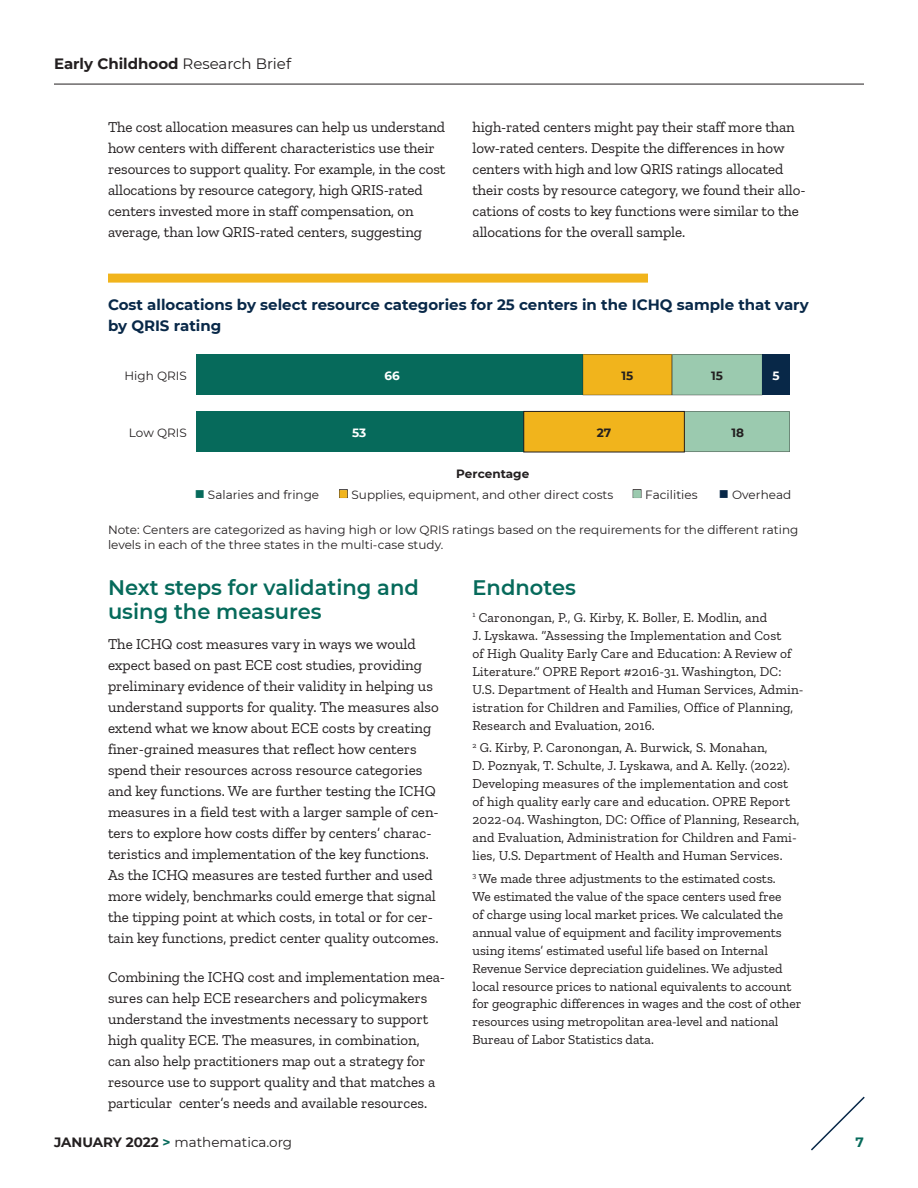
<style>
.page{position:relative;width:918px;height:1188px;background:#fff}
.page>*{position:absolute;margin:0;border:0;box-sizing:border-box;transform-origin:0 0}
.t1{font:600 21px/24px "Montserrat";color:#066a5b}
.t2{font:15px/21px "Zilla Slab";color:#231f20}
.t3{font:700 15px/21px "Montserrat";color:#082848}
.t4{font:700 15px "Montserrat";color:#231f20}
.BibEntry{font:13.5px/18px "Zilla Slab";letter-spacing:.005em;color:#231f20}
.t5{font:13.5px "Montserrat";color:#231f20}
.t6{font:700 13.5px "Montserrat";color:#066a5b}
.t7{font:13.5px "Wingdings";color:#066a5b}
.t8{font:12px/15px "Montserrat";color:#231f20}
.t9{font:700 12px "Montserrat";color:#231f20}
.t10{font:700 12px "Montserrat";color:#fff}
.s1{font-weight:400}
.s2{color:#9bcaaf}
.s3{color:#f1b41c}
.s4{color:#082848}
.s5{font-weight:700}
.s6{font-weight:700;color:#066a5b}
</style>
<div class="page">
<svg style="left:811px;top:1096px;width:54px;height:55px"></svg>
<hr style="left:54px;top:84px;width:810px;height:1px;background:#231f20">
<div style="left:196px;top:355px;width:594px;height:40px;background:#066a5b"></div>
<div style="left:633px;top:490px;width:8px;height:8px;border:1px solid #231f20"></div>
<div style="left:762px;top:355px;width:28px;height:40px;background:#082848"></div>
<div style="left:339px;top:490px;width:9px;height:8px;border:1px solid #231f20"></div>
<svg style="left:583px;top:355px;width:179px;height:40px;background:#c4bd65"></svg>
<div style="left:196px;top:411px;width:594px;height:41px;background:#066a5b"></div>
<div style="left:685px;top:411px;width:105px;height:41px;background:#9bcaaf"></div>
<div style="left:524px;top:411px;width:160px;height:41px;background:#f1b41c"></div>
<div style="left:524px;top:411px;width:161px;height:41px;border:1px solid #231f20"></div>
<div style="left:108px;top:274px;width:540px;height:9px;background:#f1b41c"></div>
<p class="t4" style="left:54px;top:52px;width:239px">Early Childhood <span class="s1">Research Brief</span></p>
<p class="t2" style="left:108px;top:116px;width:339px">The cost allocation measures can help us understand how centers with different characteristics use their resources to support quality. For example, in the cost allocations by resource category, high QRIS-rated centers invested more in staff compensation, on average, than low QRIS-rated centers, suggesting</p>
<p class="t2" style="left:472px;top:116px;width:335px">high-rated centers might pay their staff more than low-rated centers. Despite the differences in how centers with high and low QRIS ratings allocated their costs by resource category, we found their allo&shy;cations of costs to key functions were similar to the allocations for the overall sample.</p>
<p class="t3" style="left:108px;top:293px;width:702px">Cost allocations by select resource categories for 25 centers in the ICHQ sample that vary by QRIS rating</p>
<p class="t8" style="left:125px;top:368px;width:64px">High QRIS</p>
<p class="t10" style="left:385px;top:367px;width:17px">66</p>
<p class="t9" style="left:711px;top:367px;width:13px">15</p>
<p class="t10" style="left:772px;top:367px;width:9px">5</p>
<p class="t9" style="left:621px;top:367px;width:13px">15</p>
<p class="t8" style="left:129px;top:424px;width:60px">Low QRIS</p>
<p class="t10" style="left:352px;top:424px;width:16px">53</p>
<p class="t9" style="left:731px;top:424px;width:14px">18</p>
<p class="t9" style="left:456px;top:465px;width:75px">Percentage</p>
<p class="t9" style="left:597px;top:424px;width:16px">27</p>
<p class="t7" style="left:195px;top:486px;width:12px">■</p>
<p class="t8" style="left:208px;top:486px;width:113px">Salaries and fringe</p>
<p class="t8" style="left:632px;top:486px;width:67px"><span class="s2">■</span> Facilities</p>
<p class="t8" style="left:338px;top:486px;width:276px"><span class="s3">■</span> Supplies, equipment, and other direct costs</p>
<p class="t8" style="left:719px;top:486px;width:74px"><span class="s4">■</span> Overhead</p>
<p class="t8" style="left:108px;top:521px;width:692px">Note: Centers are categorized as having high or low QRIS ratings based on the requirements for the different rating levels in each of the three states in the multi-case study.</p>
<h2 class="t1" style="left:108px;top:574px;width:312px">Next steps for validating and using the measures</h2>
<p class="t2" style="left:108px;top:633px;width:332px">The ICHQ cost measures vary in ways we would expect based on past ECE cost studies, providing preliminary evidence of their validity in helping us understand supports for quality. The measures also extend what we know about ECE costs by creating finer-grained measures that reflect how centers spend their resources across resource categories and key functions. We are further testing the ICHQ measures in a field test with a larger sample of cen&shy;ters to explore how costs differ by centers’ charac&shy;teristics and implementation of the key functions.<br>As the ICHQ measures are tested further and used more widely, benchmarks could emerge that signal the tipping point at which costs, in total or for cer&shy;tain key functions, predict center quality outcomes.</p>
<p class="t2" style="left:108px;top:966px;width:339px">Combining the ICHQ cost and implementation mea&shy;sures can help ECE researchers and policymakers understand the investments necessary to support high quality ECE. The measures, in combination, can also help practitioners map out a strategy for resource use to support quality and that matches a particular center’s needs and available resources.</p>
<h2 class="t1" style="left:472px;top:574px;width:105px">Endnotes</h2>
<p class="BibEntry" style="left:472px;top:608px;width:332px"><sup>1</sup> Caronongan, P., G. Kirby, K. Boller, E. Modlin, and<br>J. Lyskawa. “Assessing the Implementation and Cost<br>of High Quality Early Care and Education: A Review of Literature.” OPRE Report #2016-31. Washington, DC:<br>U.S. Depart ment of Health and Human Services, Admin&shy;istration for Children and Families, Office of Planning, Research and Evaluation, 2016.</p>
<p class="BibEntry" style="left:472px;top:739px;width:329px"><sup>2</sup> G. Kirby, P. Caronongan, A. Burwick, S. Monahan,<br>D. Poznyak, T. Schulte, J. Lyskawa, and A. Kelly. (2022).<br>Developing measures of the implementation and cost of high quality early care and education. OPRE Report 2022-04. Washington, DC: Office of Planning, Research, and Evaluation, Administration for Children and Fami&shy;lies, U.S. Department of Health and Human Services.</p>
<p class="BibEntry" style="left:472px;top:869px;width:330px"><sup>3</sup> We made three adjustments to the estimated costs.<br>We estimated the value of the space centers used free<br>of charge using local market prices. We calculated the annual value of equipment and facility improvements using items’ estimated useful life based on Internal Revenue Service depreciation guidelines. We adjusted local resource prices to national equivalents to account for geographic differences in wages and the cost of other resources using metropolitan area-level and national Bureau of Labor Statistics data.</p>
<p class="t5" style="left:54px;top:1133px;width:240px"><span class="s5">JANUARY 2022</span> <span class="s6">&gt;</span> mathematica.org</p>
<p class="t6" style="left:856px;top:1132px;width:10px">7</p>
</div>
